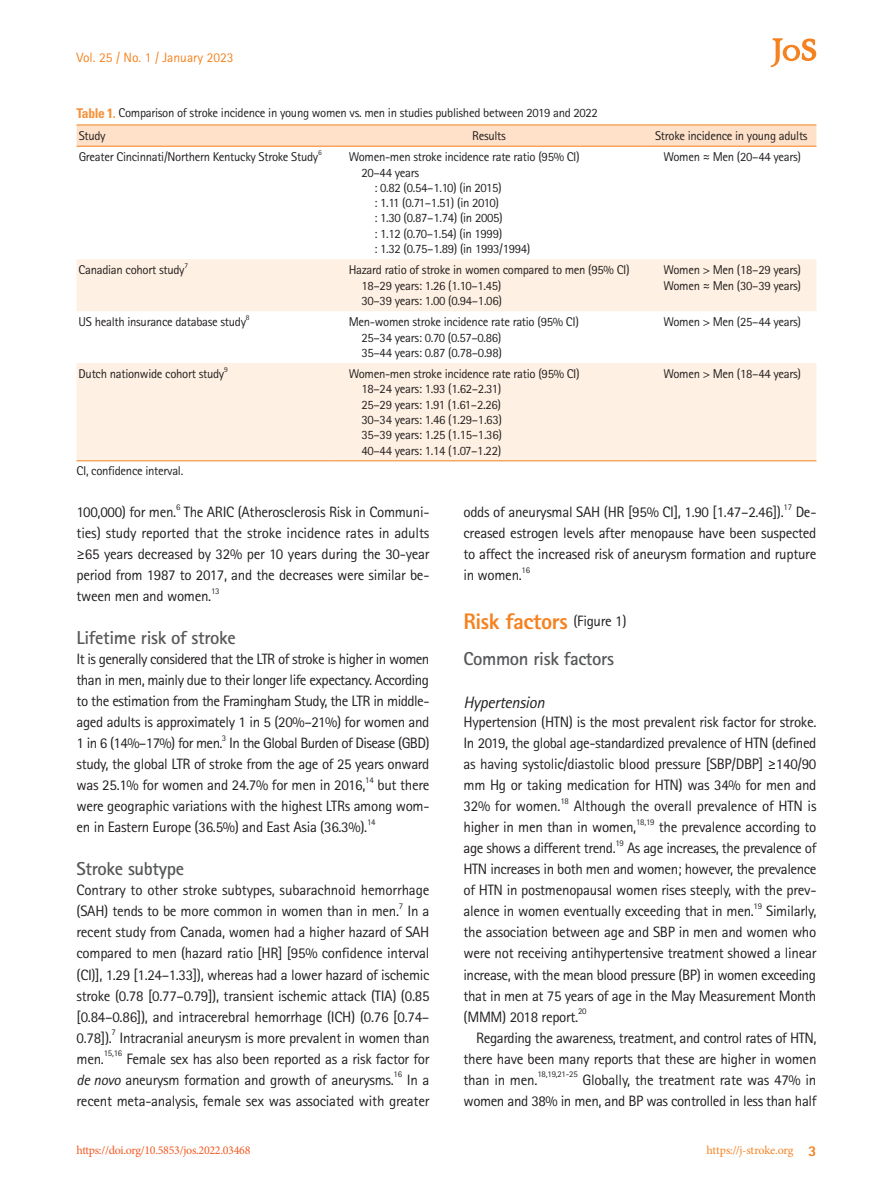
<style>
.page{position:relative;width:893px;height:1191px;background:#fff}
.page>*{position:absolute;margin:0;border:0;box-sizing:border-box;transform-origin:0 0}
.t1{font:800 22.5px "Rotis Sans Serif Std";letter-spacing:-.02em;color:#f58220}
.t2{font:700 18.75px "Rotis Sans Serif Std";letter-spacing:-.02em;color:#57585a}
.t3{font:italic 16.5px "Rotis Sans Serif Std";letter-spacing:-.02em;color:#231f20}
.t4{font:15px/21px "Rotis Sans Serif Std";letter-spacing:-.02em;color:#231f20;text-align:justify}
.t5{font:13.5px "Rotis Sans Serif Std";color:#f58220}
.t6{font:12.75px/15.3px "Rotis Sans Serif Std";letter-spacing:-.025em;color:#231f20}
.t7{font:12.75px "Rotis Sans Serif Std";letter-spacing:-.06em;color:#231f20}
.t8{font:12px "Minion Pro";letter-spacing:-.025em;color:#f15921}
.t9{font:12px "Minion Pro";letter-spacing:-.015em;color:#f58220}
.t10{font:8.7px "Rotis Sans Serif Std";letter-spacing:-.02em;color:#231f20}
.t11{font:7.5px "Rotis Sans Serif Std";color:#231f20}
.s1{font-family:"Univers LT Std";font-weight:700;font-stretch:condensed;font-size:13.5px;color:#f6923c}
.s2{font-style:italic}
.s3{font-weight:400;font-size:15px;color:#231f20}
.s4{font-family:"Rotis Sans Serif Std";font-weight:800;font-size:15px}
</style>
<div class="page">
<svg style="left:770px;top:38px;width:46px;height:29px"></svg>
<div style="left:77px;top:126px;width:739px;height:20px;background:#fee1c8"></div>
<svg style="left:77px;top:259px;width:739px;height:201px;fill:#fef0e2"></svg>
<hr style="left:77px;top:125px;width:255px;height:1px;background:#f58220">
<hr style="left:332px;top:125px;width:314px;height:1px;background:#f58220">
<hr style="left:646px;top:125px;width:170px;height:1px;background:#f58220">
<hr style="left:77px;top:460px;width:255px;height:1px;background:#f58220">
<hr style="left:332px;top:460px;width:314px;height:1px;background:#f58220">
<hr style="left:646px;top:460px;width:170px;height:1px;background:#f58220">
<hr style="left:77px;top:146px;width:255px;height:1px;background:#f58220">
<hr style="left:332px;top:146px;width:314px;height:1px;background:#f58220">
<hr style="left:646px;top:146px;width:170px;height:1px;background:#f58220">
<p class="t5" style="left:77px;top:50px;width:158px">Vol. 25 / No. 1 / January 2023</p>
<p class="t6" style="left:77px;top:102px;width:523px;line-height:22.5px"><span class="s1">Table 1.</span> Comparison of stroke incidence in young women vs. men in studies published between 2019 and 2022<br>Study</p>
<p class="t6" style="left:472px;top:128px;width:35px">Results</p>
<p class="t6" style="left:655px;top:128px;width:154px">Stroke incidence in young adults</p>
<p class="t6" style="left:79px;top:149px;width:241px">Greater Cincinnati/Northern Kentucky Stroke Study</p>
<p class="t11" style="left:318px;top:148px;width:5px">6</p>
<p class="t6" style="left:349px;top:149px;width:233px">Women-men stroke incidence rate ratio (95% CI)</p>
<p class="t6" style="left:361px;top:164px;width:59px">20–44 years</p>
<p class="t6" style="left:374px;top:180px;width:129px">: 0.82 (0.54–1.10) (in 2015)</p>
<p class="t7" style="left:374px;top:195px;width:126px">: 1.11 (0.71–1.51) (in 2010)</p>
<p class="t6" style="left:374px;top:210px;width:130px">: 1.30 (0.87–1.74) (in 2005)</p>
<p class="t6" style="left:374px;top:226px;width:130px">: 1.12 (0.70–1.54) (in 1999)</p>
<p class="t6" style="left:374px;top:241px;width:158px">: 1.32 (0.75–1.89) (in 1993/1994)</p>
<p class="t6" style="left:663px;top:149px;width:139px">Women ≈ Men (20–44 years)</p>
<p class="t6" style="left:79px;top:262px;width:107px">Canadian cohort study</p>
<p class="t11" style="left:184px;top:261px;width:5px">7</p>
<p class="t6" style="left:361px;top:262px;width:270px;text-indent:-13px">Hazard ratio of stroke in women compared to men (95% CI)<br>18–29 years: 1.26 (1.10–1.45)<br>30–39 years: 1.00 (0.94–1.06)</p>
<p class="t6" style="left:663px;top:262px;width:139px">Women &gt; Men (18–29 years)<br>Women ≈ Men (30–39 years)</p>
<p class="t6" style="left:79px;top:314px;width:169px">US health insurance database study</p>
<p class="t11" style="left:246px;top:313px;width:5px">8</p>
<p class="t6" style="left:361px;top:314px;width:219px;text-indent:-13px">Men-women stroke incidence rate ratio (95% CI)<br>25–34 years: 0.70 (0.57–0.86)<br>35–44 years: 0.87 (0.78–0.98)</p>
<p class="t6" style="left:663px;top:314px;width:139px">Women &gt; Men (25–44 years)</p>
<p class="t6" style="left:79px;top:366px;width:147px">Dutch nationwide cohort study</p>
<p class="t11" style="left:224px;top:365px;width:5px">9</p>
<p class="t6" style="left:361px;top:366px;width:220px;text-indent:-13px">Women-men stroke incidence rate ratio (95% CI)<br>18–24 years: 1.93 (1.62–2.31)<br>25–29 years: 1.91 (1.61–2.26)<br>30–34 years: 1.46 (1.29–1.63)<br>35–39 years: 1.25 (1.15–1.36)<br>40–44 years: 1.14 (1.07–1.22)</p>
<p class="t6" style="left:663px;top:366px;width:139px">Women &gt; Men (18–44 years)</p>
<p class="t6" style="left:77px;top:463px;width:108px">CI, confidence interval.</p>
<p class="t4" style="left:77px;top:501px;width:101px">100,000) for men.</p>
<p class="t10" style="left:176px;top:502px;width:6px">6</p>
<p class="t4" style="left:77px;top:501px;width:354px;text-indent:107px">The ARIC (Atherosclerosis Risk in Communi&shy;ties) study reported that the stroke incidence rates in adults ≥65 years decreased by 32% per 10 years during the 30-year period from 1987 to 2017, and the decreases were similar be&shy;tween men and women.</p>
<p class="t10" style="left:211px;top:586px;width:10px">13</p>
<p class="t2" style="left:77px;top:626px;width:161px">Lifetime risk of stroke</p>
<p class="t4" style="left:77px;top:648px;width:354px">It is generally considered that the LTR of stroke is higher in women than in men, mainly due to their longer life expectancy. According to the estimation from the Framingham Study, the LTR in middle&shy;aged adults is approximately 1 in 5 (20%–21%) for women and 1 in 6 (14%–17%) for men. In the Global Burden of Disease (GBD)</p>
<p class="t10" style="left:222px;top:733px;width:6px">3</p>
<p class="t4" style="left:77px;top:753px;width:354px">study, the global LTR of stroke from the age of 25 years onward was 25.1% for women and 24.7% for men in 2016,</p>
<p class="t10" style="left:365px;top:775px;width:10px">14</p>
<p class="t4" style="left:77px;top:774px;width:354px;text-indent:301px">but there were geographic variations with the highest LTRs among wom&shy;en in Eastern Europe (36.5%) and East Asia (36.3%).</p>
<p class="t10" style="left:367px;top:817px;width:10px">14</p>
<p class="t2" style="left:77px;top:857px;width:109px">Stroke subtype</p>
<p class="t4" style="left:77px;top:879px;width:354px">Contrary to other stroke subtypes, subarachnoid hemorrhage (SAH) tends to be more common in women than in men.</p>
<p class="t10" style="left:399px;top:901px;width:6px">7</p>
<p class="t4" style="left:77px;top:900px;width:354px;text-indent:331px">In a recent study from Canada, women had a higher hazard of SAH compared to men (hazard ratio [HR] [95% confidence interval (CI)], 1.29 [1.24–1.33]), whereas had a lower hazard of ischemic stroke (0.78 [0.77–0.79]), transient ischemic attack (TIA) (0.85 [0.84–0.86]), and intracerebral hemorrhage (ICH) (0.76 [0.74– 0.78]).</p>
<p class="t10" style="left:112px;top:1027px;width:6px">7</p>
<p class="t4" style="left:119px;top:1026px;width:312px">Intracranial aneurysm is more prevalent in women than</p>
<p class="t10" style="left:104px;top:1048px;width:20px">15,16</p>
<p class="t4" style="left:77px;top:1047px;width:354px;text-indent:50px">Female sex has also been reported as a risk factor for <span class="s2">de novo</span> aneurysm formation and growth of aneurysms.</p>
<p class="t4" style="left:77px;top:1047px;width:29px">men.</p>
<p class="t10" style="left:394px;top:1069px;width:10px">16</p>
<p class="t4" style="left:77px;top:1068px;width:354px;text-align:right">In a<br>recent meta-analysis, female sex was associated with greater</p>
<p class="t4" style="left:463px;top:501px;width:322px">odds of aneurysmal SAH (HR [95% CI], 1.90 [1.47–2.46]).</p>
<p class="t10" style="left:783px;top:502px;width:10px">17</p>
<p class="t4" style="left:463px;top:501px;width:354px;text-indent:332px">De&shy;creased estrogen levels after menopause have been suspected to affect the increased risk of aneurysm formation and rupture in women.</p>
<p class="t10" style="left:522px;top:565px;width:10px">16</p>
<h1 class="t1" style="left:463px;top:607px;width:165px">Risk factors <span class="s3">(Figure 1)</span></h1>
<p class="t2" style="left:463px;top:647px;width:152px">Common risk factors</p>
<p class="t3" style="left:463px;top:692px;width:83px">Hypertension</p>
<p class="t4" style="left:463px;top:711px;width:354px">Hypertension (HTN) is the most prevalent risk factor for stroke.<br>In 2019, the global age-standardized prevalence of HTN (defined as having systolic/diastolic blood pressure [SBP/DBP] ≥140/90 mm Hg or taking medication for HTN) was 34% for men and 32% for women.</p>
<p class="t10" style="left:560px;top:796px;width:10px">18</p>
<p class="t4" style="left:463px;top:795px;width:355px;text-indent:110px">Although the overall prevalence of HTN is higher in men than in women,</p>
<p class="t10" style="left:636px;top:817px;width:20px">18,19</p>
<p class="t4" style="left:659px;top:816px;width:159px">the prevalence according to</p>
<p class="t4" style="left:463px;top:837px;width:154px">age shows a different trend.</p>
<p class="t10" style="left:615px;top:838px;width:10px">19</p>
<p class="t4" style="left:463px;top:837px;width:354px;text-indent:164px">As age increases, the prevalence of HTN increases in both men and women; however, the prevalence of HTN in postmenopausal women rises steeply, with the prev&shy;alence in women eventually exceeding that in men.</p>
<p class="t10" style="left:754px;top:901px;width:10px">19</p>
<p class="t4" style="left:463px;top:900px;width:354px;text-indent:303px">Similarly, the association between age and SBP in men and women who were not receiving antihypertensive treatment showed a linear increase, with the mean blood pressure (BP) in women exceeding that in men at 75 years of age in the May Measurement Month (MMM) 2018 report.</p>
<p class="t10" style="left:578px;top:1006px;width:10px">20</p>
<p class="t4" style="left:463px;top:1026px;width:354px;text-indent:13px">Regarding the awareness, treatment, and control rates of HTN, there have been many reports that these are higher in women than in men.</p>
<p class="t10" style="left:537px;top:1069px;width:42px">18,19,21-25</p>
<p class="t4" style="left:463px;top:1068px;width:354px;text-align:right">Globally, the treatment rate was 47% in<br>women and 38% in men, and BP was controlled in less than half</p>
<p class="t8" style="left:77px;top:1142px;width:175px">https://doi.org/10.5853/jos.2022.03468</p>
<p class="t9" style="left:706px;top:1142px;width:112px">https://j-stroke.org <span class="s4">3</span></p>
</div>
